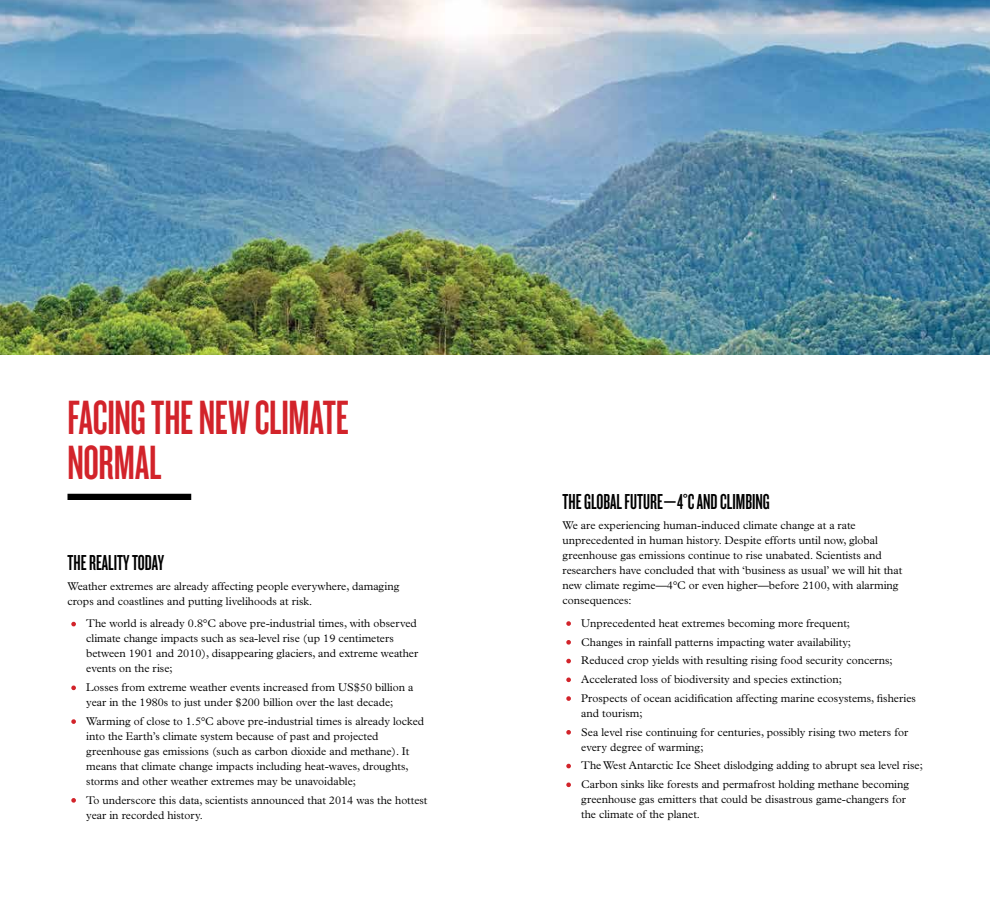
<style>
.page{position:relative;width:990px;height:900px;background:#fff}
.page>*{position:absolute;margin:0;border:0;box-sizing:border-box;transform-origin:0 0}
.t1{font:50px/45px "Knockout HTF47 Bantamweight";letter-spacing:-.005em;color:#d2232a}
.t2{font:22.5px "Knockout HTF47 Bantamweight";color:#000}
.t3{font:300 11.25px/15px "Plantin Std";color:#000}
.s1{font-size:8.12px;color:#d2232a}
</style>
<div class="page">
<div style="left:68px;top:494px;width:123px;height:6px;background:#000"></div>
<svg style="left:71px;top:622px;width:5px;height:4px"></svg>
<svg style="left:71px;top:686px;width:5px;height:4px"></svg>
<svg style="left:71px;top:719px;width:5px;height:5px"></svg>
<svg style="left:71px;top:798px;width:5px;height:5px"></svg>
<svg style="left:566px;top:621px;width:5px;height:5px"></svg>
<svg style="left:566px;top:640px;width:5px;height:5px"></svg>
<svg style="left:566px;top:659px;width:5px;height:4px"></svg>
<svg style="left:566px;top:678px;width:5px;height:4px"></svg>
<svg style="left:566px;top:696px;width:5px;height:5px"></svg>
<svg style="left:566px;top:730px;width:5px;height:5px"></svg>
<svg style="left:566px;top:764px;width:5px;height:4px"></svg>
<svg style="left:566px;top:783px;width:5px;height:4px"></svg>
<img style="left:0;top:0;width:990px;height:355px">
<h1 class="t1" style="left:68px;top:396px;width:283px">FACING THE NEW CLIMATE<br>NORMAL</h1>
<h2 class="t2" style="left:68px;top:551px;width:98px">THE REALITY TODAY</h2>
<p class="t3" style="left:68px;top:579px;width:334px">Weather extremes are already affecting people everywhere, damaging crops and coastlines and putting livelihoods at risk.</p>
<p class="t3" style="left:86px;top:616px;width:334px;text-indent:-14px"><span class="s1">•</span> The world is already 0.8°C above pre-industrial times, with observed climate change impacts such as sea-level rise (up 19 centimeters between 1901 and 2010), disappearing glaciers, and extreme weather events on the rise;</p>
<p class="t3" style="left:72px;top:680px;width:342px;text-align:center"><span class="s1">•</span> Losses from extreme weather events increased from US$50 billion a year in the 1980s to just under $200 billion over the last decade;</p>
<p class="t3" style="left:86px;top:714px;width:339px;text-indent:-14px"><span class="s1">•</span> Warming of close to 1.5°C above pre-industrial times is already locked into the Earth’s climate system because of past and projected greenhouse gas emissions (such as carbon dioxide and methane). It means that climate change impacts including heat-waves, droughts, storms and other weather extremes may be unavoidable;</p>
<p class="t3" style="left:86px;top:792px;width:343px;text-indent:-14px"><span class="s1">•</span> To underscore this data, scientists announced that 2014 was the hottest year in recorded history.</p>
<h2 class="t2" style="left:562px;top:491px;width:209px">THE GLOBAL FUTURE—4°C AND CLIMBING</h2>
<p class="t3" style="left:562px;top:518px;width:341px">We are experiencing human-induced climate change at a rate unprecedented in human history. Despite efforts until now, global greenhouse gas emissions continue to rise unabated. Scientists and researchers have concluded that with ‘business as usual’ we will hit that new climate regime—4°C or even higher—before 2100, with alarming consequences:</p>
<p class="t3" style="left:568px;top:616px;width:284px"><span class="s1">•</span> Unprecedented heat extremes becoming more frequent;</p>
<p class="t3" style="left:568px;top:634px;width:285px"><span class="s1">•</span> Changes in rainfall patterns impacting water availability;</p>
<p class="t3" style="left:568px;top:653px;width:327px"><span class="s1">•</span> Reduced crop yields with resulting rising food security concerns;</p>
<p class="t3" style="left:568px;top:672px;width:276px"><span class="s1">•</span> Accelerated loss of biodiversity and species extinction;</p>
<p class="t3" style="left:581px;top:691px;width:336px;text-indent:-14px"><span class="s1">•</span> Prospects of ocean acidification affecting marine ecosystems, fisheries and tourism;</p>
<p class="t3" style="left:581px;top:724px;width:329px;text-indent:-14px"><span class="s1">•</span> Sea level rise continuing for centuries, possibly rising two meters for every degree of warming;</p>
<p class="t3" style="left:568px;top:758px;width:357px"><span class="s1">•</span> The West Antarctic Ice Sheet dislodging adding to abrupt sea level rise;</p>
<p class="t3" style="left:581px;top:777px;width:330px;text-indent:-14px"><span class="s1">•</span> Carbon sinks like forests and permafrost holding methane becoming greenhouse gas emitters that could be disastrous game-changers for the climate of the planet.</p>
</div>
